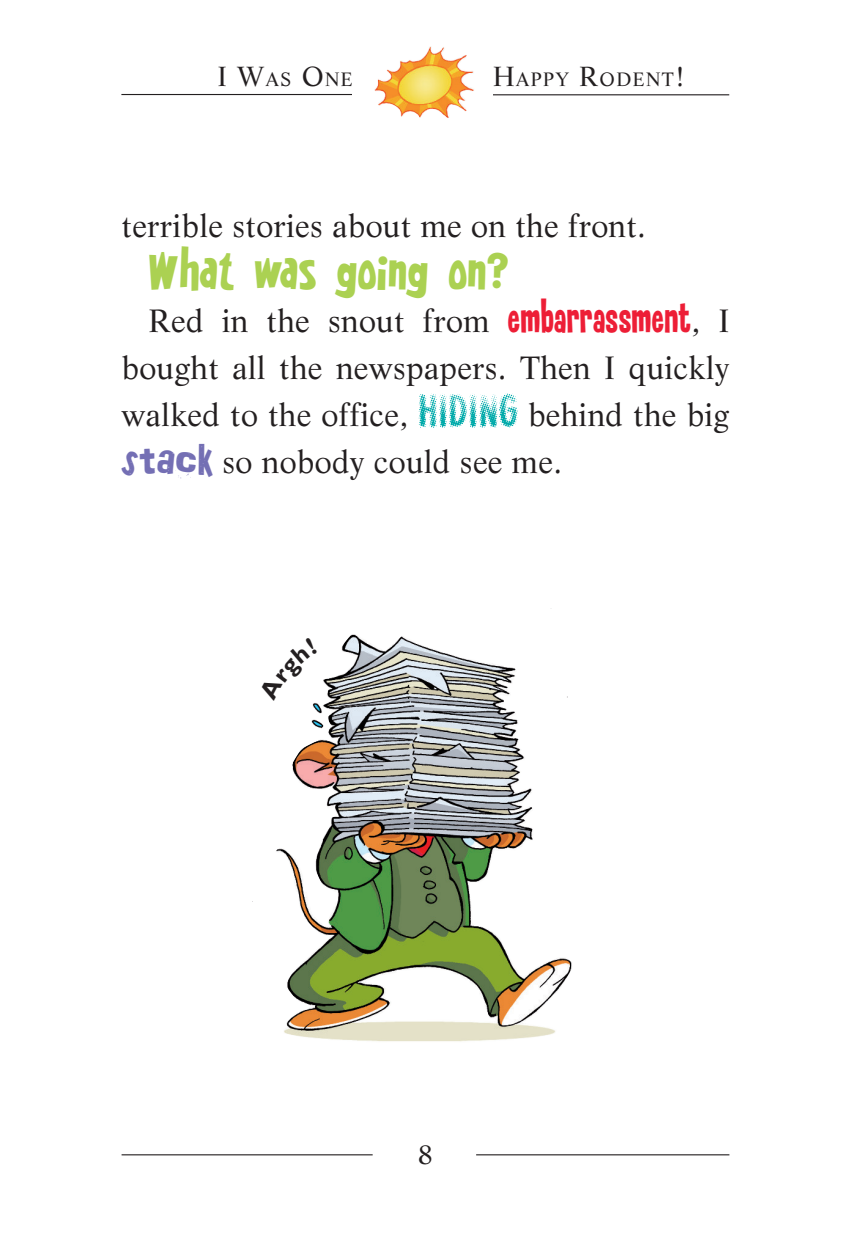
<style>
.page{position:relative;width:851px;height:1236px;background:#fff}
.page>*{position:absolute;margin:0;border:0;box-sizing:border-box;transform-origin:0 0}
.t1{font:45px "Kentuckyfried";letter-spacing:.01em;color:#abd152}
.t2{font:31.5px/47.2px "Life LT Std";letter-spacing:.01em;color:#231f20;text-align:justify}
.t3{font:27px "Life LT Std";color:#231f20}
.t4{font:18.9px "Life LT Std";letter-spacing:.07em;color:#231f20}
.s1{font-size:27px}
.s2{font-family:"Coop Condensed";font-size:49.5px;color:#ed1e36}
.s3{font-family:"Golgotha";font-size:40.5px;color:#746fb4}
</style>
<div class="page">
<img style="left:276px;top:634px;width:296px;height:408px">
<svg style="left:418px;top:393px;width:99px;height:35px"></svg>
<hr style="left:122px;top:1154px;width:250px;height:1px;background:#231f20">
<hr style="left:476px;top:1154px;width:253px;height:1px;background:#231f20">
<hr style="left:121px;top:94px;width:253px;height:1px;background:#231f20">
<hr style="left:476px;top:94px;width:253px;height:1px;background:#231f20">
<div style="left:352px;top:0;width:141px;height:161px;background:#fff"></div>
<img style="left:378px;top:93px;width:72px;height:25px">
<svg style="left:276px;top:637px;width:47px;height:77px"></svg>
<p class="t4" style="left:217px;top:71px;width:137px"><span class="s1">I W</span>as <span class="s1">O</span>ne</p>
<p class="t4" style="left:493px;top:71px;width:193px"><span class="s1">H</span>appy <span class="s1">R</span>Odent<span class="s1">!</span></p>
<p class="t2" style="left:122px;top:205px;width:526px">terrible stories about me on the front.</p>
<h1 class="t1" style="left:149px;top:243px;width:361px">What was going on?</h1>
<p class="t2" style="left:121px;top:299px;width:609px;text-indent:27px">Red in the snout from <span class="s2">embarrassment</span>, I bought all the newspapers. Then I quickly walked to the office,</p>
<p class="t2" style="left:122px;top:394px;width:609px;text-indent:406px">behind the big <span class="s3">stack</span> so nobody could see me.</p>
<p class="t3" style="left:418px;top:1143px;width:17px">8</p>
</div>
